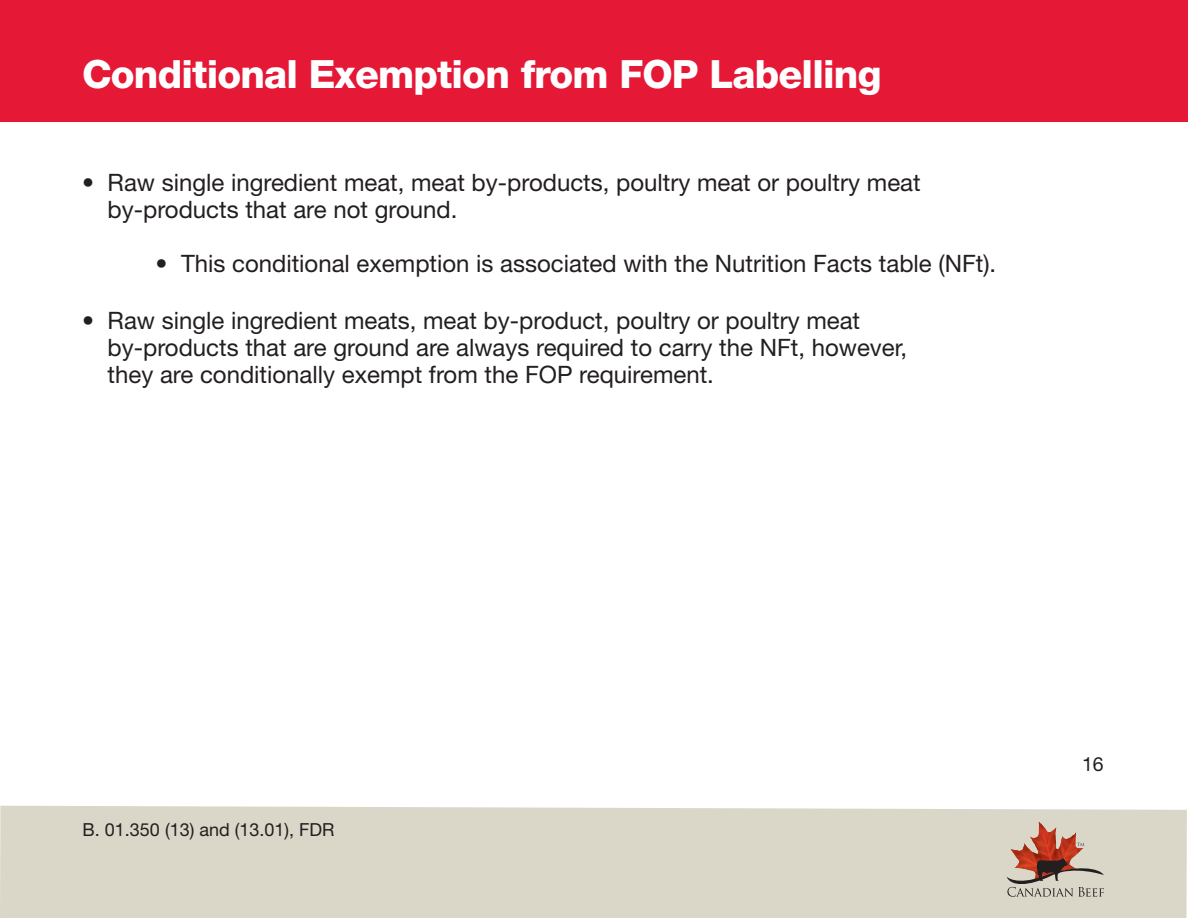
<style>
.page{position:relative;width:1188px;height:918px;background:#fff}
.page>*{position:absolute;margin:0;border:0;box-sizing:border-box;transform-origin:0 0}
.t1{font:800 39px "Helvetica Neue LT Std";letter-spacing:-.02em;color:#fff}
.t2{font:24px/27px "Helvetica Neue LT Std";color:#231f20}
.t3{font:19.5px "Helvetica Neue LT Std";color:#231f20}
.t4{font:18px "Helvetica Neue LT Std";color:#231f20}
.s1{font-weight:500}
</style>
<div class="page">
<div style="left:0;top:0;width:1188px;height:122px;background:#e51836"></div>
<div style="left:0;top:806px;width:1187px;height:112px;background:#dad6c8"></div>
<img style="left:1010px;top:823px;width:74px;height:35px">
<svg style="left:1077px;top:843px;width:8px;height:3px"></svg>
<svg style="left:1007px;top:858px;width:97px;height:39px;background:#b09d91"></svg>
<p class="t1" style="left:82px;top:51px;width:801px">Conditional Exemption from FOP Labelling</p>
<p class="t2" style="left:108px;top:169px;width:815px;text-indent:-25px">• Raw single ingredient meat, meat by-products, poultry meat or poultry meat by-products that are not ground.</p>
<p class="t2" style="left:156px;top:250px;width:842px">• This conditional exemption is associated with the Nutrition Facts table (NFt).</p>
<p class="t2" style="left:108px;top:307px;width:801px;text-indent:-25px"><span class="s1">•</span> Raw single ingredient meats, meat by-product, poultry or poultry meat by-products that are ground are always required to carry the NFt, however, they are conditionally exempt from the FOP requirement.</p>
<p class="t4" style="left:83px;top:818px;width:253px">B. 01.350 (13) and (13.01), FDR</p>
<p class="t3" style="left:1082px;top:752px;width:23px">16</p>
</div>
